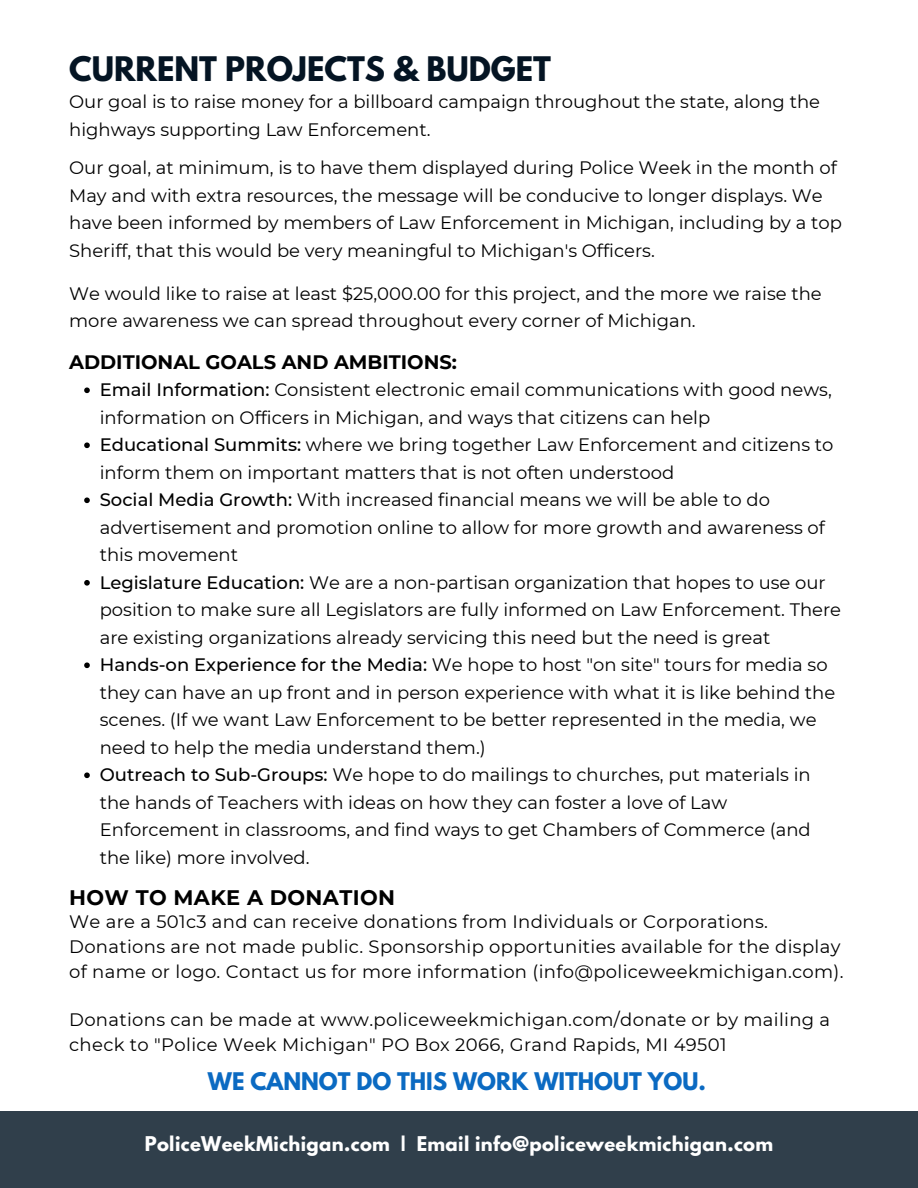
<style>
.page{position:relative;width:918px;height:1188px;background:#fff}
.page>*{position:absolute;margin:0;border:0;box-sizing:border-box;transform-origin:0 0}
.t1{font:700 30px "League Spartan";color:#041423}
.t2{font:700 21.45px "League Spartan";color:#0b6ac2}
.t3{font:700 21px "Montserrat";letter-spacing:.02em;color:#000}
.t4{font:700 19.5px "Montserrat";color:#000}
.t5{font:18px/27.5px "Montserrat";color:#000}
.t6{font:18px/24.8px "Montserrat";letter-spacing:.02em;color:#000}
.t7{font:700 18px "League Spartan";letter-spacing:.02em;color:#fff}
.s1{font-weight:500}
</style>
<div class="page">
<div style="left:0;top:1112px;width:918px;height:76px;background:#303f4b"></div>
<svg style="left:84px;top:387px;width:6px;height:6px"></svg>
<svg style="left:84px;top:442px;width:6px;height:6px"></svg>
<svg style="left:84px;top:497px;width:6px;height:6px"></svg>
<svg style="left:84px;top:580px;width:6px;height:6px"></svg>
<svg style="left:84px;top:662px;width:6px;height:6px"></svg>
<svg style="left:84px;top:772px;width:6px;height:6px"></svg>
<h1 class="t1" style="left:69px;top:54px;width:483px">CURRENT PROJECTS &amp; BUDGET</h1>
<p class="t5" style="left:69px;top:88px;width:752px">Our goal is to raise money for a billboard campaign throughout the state, along the highways supporting Law Enforcement.</p>
<p class="t5" style="left:69px;top:154px;width:774px">Our goal, at minimum, is to have them displayed during Police Week in the month of May and with extra resources, the message will be conducive to longer displays. We have been informed by members of Law Enforcement in Michigan, including by a top Sheriff, that this would be very meaningful to Michigan's Officers.</p>
<p class="t5" style="left:69px;top:280px;width:754px">We would like to raise at least $25,000.00 for this project, and the more we raise the more awareness we can spread throughout every corner of Michigan.</p>
<p class="t4" style="left:69px;top:350px;width:389px">ADDITIONAL GOALS AND AMBITIONS:</p>
<p class="t5" style="left:100px;top:376px;width:743px"><span class="s1">Email Information:</span> Consistent electronic email communications with good news, information on Officers in Michigan, and ways that citizens can help<br><span class="s1">Educational Summits:</span> where we bring together Law Enforcement and citizens to inform them on important matters that is not often understood<br><span class="s1">Social Media Growth:</span> With increased financial means we will be able to do advertisement and promotion online to allow for more growth and awareness of this movement<br><span class="s1">Legislature Education:</span> We are a non-partisan organization that hopes to use our position to make sure all Legislators are fully informed on Law Enforcement. There are existing organizations already servicing this need but the need is great <span class="s1">Hands-on Experience for the Media:</span> We hope to host "on site" tours for media so they can have an up front and in person experience with what it is like behind the scenes. (If we want Law Enforcement to be better represented in the media, we need to help the media understand them.)<br><span class="s1">Outreach to Sub-Groups:</span> We hope to do mailings to churches, put materials in the hands of Teachers with ideas on how they can foster a love of Law Enforcement in classrooms, and find ways to get Chambers of Commerce (and the like) more involved.</p>
<p class="t3" style="left:69px;top:884px;width:327px">HOW TO MAKE A DONATION</p>
<p class="t6" style="left:69px;top:909px;width:776px">We are a 501c3 and can receive donations from Individuals or Corporations.<br>Donations are not made public. Sponsorship opportunities available for the display of name or logo. Contact us for more information (info@policeweekmichigan.com).</p>
<p class="t6" style="left:69px;top:1007px;width:763px">Donations can be made at www.policeweekmichigan.com/donate or by mailing a check to "Police Week Michigan" PO Box 2066, Grand Rapids, MI 49501</p>
<p class="t2" style="left:208px;top:1071px;width:500px">WE CANNOT DO THIS WORK WITHOUT YOU.</p>
<p class="t7" style="left:145px;top:1135px;width:630px">PoliceWeekMichigan.com | Email info@policeweekmichigan.com</p>
</div>
